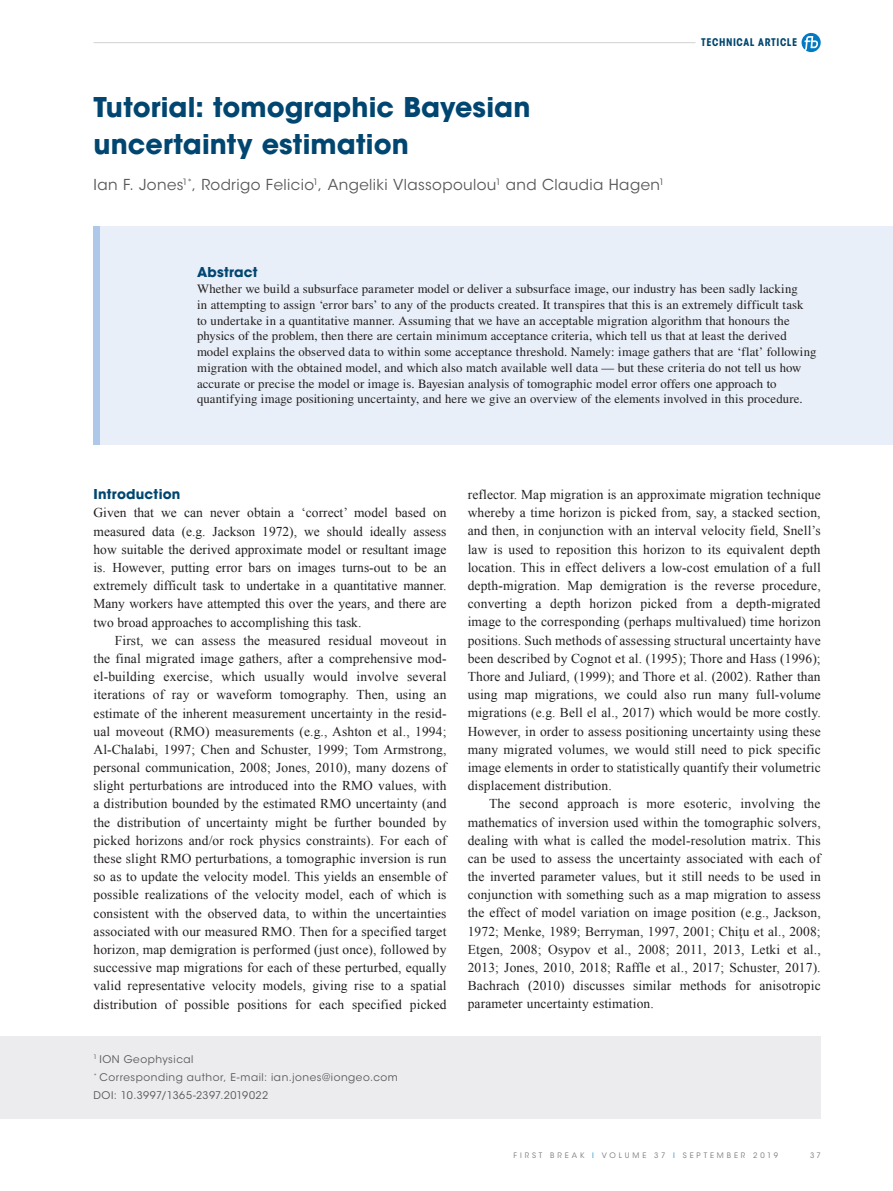
<style>
.page{position:relative;width:893px;height:1191px;background:#fff}
.page>*{position:absolute;margin:0;border:0;box-sizing:border-box;transform-origin:0 0}
.t1{font:700 27px/36.3px "ITC Avant Garde Std";letter-spacing:.005em;color:#004670}
.t2{font:15px "ITC Avant Garde Std";letter-spacing:.025em;color:#57585a}
.t3{font:13.5px/18.1px "Times New Roman";letter-spacing:.01em;color:#231f20;text-align:justify}
.t4{font:700 13.5px "ITC Avant Garde Std";letter-spacing:.015em;color:#004670}
.t5{font:12.75px/15.8px "Times LT Std";letter-spacing:.005em;color:#231f20}
.t6{font:10.5px/18.1px "ITC Avant Garde Std";letter-spacing:.05em;color:#57585a}
.t7{font:700 condensed 10.5px "ITC Avant Garde Std";letter-spacing:.055em;color:#004670}
.t8{font:7.5px "ITC Avant Garde Std";letter-spacing:.385em;color:#787a7d}
.s1{color:#1c8acb}
</style>
<div class="page">
<hr style="left:94px;top:42px;width:601px;height:1px;background:#d1d2d4">
<svg style="left:801px;top:33px;width:20px;height:19px"></svg>
<div style="left:97px;top:226px;width:796px;height:218px;background:#e8eff8"></div>
<div style="left:94px;top:226px;width:6px;height:218px;background:#adc8e8"></div>
<div style="left:0;top:1036px;width:821px;height:82px;background:#ececee"></div>
<h1 class="t1" style="left:94px;top:89px;width:438px">Tutorial: tomographic Bayesian uncertainty estimation</h1>
<p class="t2" style="left:94px;top:175px;width:572px">Ian F. Jones<sup>1*</sup>, Rodrigo Felicio<sup>1</sup>, Angeliki Vlassopoulou<sup>1</sup> and Claudia Hagen<sup>1</sup></p>
<p class="t7" style="left:701px;top:36px;width:98px">TECHNICAL ARTICLE</p>
<p class="t4" style="left:197px;top:264px;width:62px">Abstract</p>
<p class="t5" style="left:197px;top:281px;width:621px">Whether we build a subsurface parameter model or deliver a subsurface image, our industry has been sadly lacking<br>in attempting to assign ‘error bars’ to any of the products created. It transpires that this is an extremely difficult task to undertake in a quantitative manner. Assuming that we have an acceptable migration algorithm that honours the physics of the problem, then there are certain minimum acceptance criteria, which tell us that at least the derived model explains the observed data to within some acceptance threshold. Namely: image gathers that are ‘flat’ following migration with the obtained model, and which also match available well data — but these criteria do not tell us how accurate or precise the model or image is. Bayesian analysis of tomographic model error offers one approach to quantifying image positioning uncertainty, and here we give an overview of the elements involved in this procedure.</p>
<p class="t4" style="left:94px;top:485px;width:88px">Introduction</p>
<p class="t3" style="left:94px;top:503px;width:354px">Given that we can never obtain a ‘correct’ model based on measured data (e.g. Jackson 1972), we should ideally assess how suitable the derived approximate model or resultant image is. However, putting error bars on images turns-out to be an extremely difficult task to undertake in a quantitative manner.<br>Many workers have attempted this over the years, and there are two broad approaches to accomplishing this task.</p>
<p class="t3" style="left:94px;top:631px;width:355px;text-indent:21px">First, we can assess the measured residual moveout in the final migrated image gathers, after a comprehensive mod&shy;el-building exercise, which usually would involve several iterations of ray or waveform tomography. Then, using an estimate of the inherent measurement uncertainty in the resid&shy;ual moveout (RMO) measurements (e.g., Ashton et al., 1994; Al-Chalabi, 1997; Chen and Schuster, 1999; Tom Armstrong, personal communication, 2008; Jones, 2010), many dozens of slight perturbations are introduced into the RMO values, with a distribution bounded by the estimated RMO uncertainty (and the distribution of uncertainty might be further bounded by picked horizons and/or rock physics constraints). For each of these slight RMO perturbations, a tomographic inversion is run so as to update the velocity model. This yields an ensemble of possible realizations of the velocity model, each of which is consistent with the observed data, to within the uncertainties associated with our measured RMO. Then for a specified target horizon, map demigration is performed (just once), followed by successive map migrations for each of these perturbed, equally valid representative velocity models, giving rise to a spatial distribution of possible positions for each specified picked</p>
<p class="t6" style="left:94px;top:1050px;width:306px"><sup>1</sup> ION Geophysical<br><sup>*</sup> Corresponding author, E-mail: ian.jones@iongeo.com<br>DOI: 10.3997/1365-2397.2019022</p>
<p class="t3" style="left:468px;top:485px;width:355px">reflector. Map migration is an approximate migration technique whereby a time horizon is picked from, say, a stacked section, and then, in conjunction with an interval velocity field, Snell’s law is used to reposition this horizon to its equivalent depth location. This in effect delivers a low-cost emulation of a full depth-migration. Map demigration is the reverse procedure, converting a depth horizon picked from a depth-migrated image to the corresponding (perhaps multivalued) time horizon positions. Such methods of assessing structural uncertainty have been described by Cognot et al. (1995); Thore and Hass (1996); Thore and Juliard, (1999); and Thore et al. (2002). Rather than using map migrations, we could also run many full-volume migrations (e.g. Bell el al., 2017) which would be more costly.<br>However, in order to assess positioning uncertainty using these many migrated volumes, we would still need to pick specific image elements in order to statistically quantify their volumetric displacement distribution.</p>
<p class="t3" style="left:468px;top:794px;width:355px;text-indent:21px">The second approach is more esoteric, involving the mathematics of inversion used within the tomographic solvers, dealing with what is called the model-resolution matrix. This can be used to assess the uncertainty associated with each of the inverted parameter values, but it still needs to be used in conjunction with something such as a map migration to assess the effect of model variation on image position (e.g., Jackson, 1972; Menke, 1989; Berryman, 1997, 2001; Chiţu et al., 2008; Etgen, 2008; Osypov et al., 2008; 2011, 2013, Letki et al., 2013; Jones, 2010, 2018; Raffle et al., 2017; Schuster, 2017).<br>Bachrach (2010) discusses similar methods for anisotropic parameter uncertainty estimation.</p>
<p class="t8" style="left:514px;top:1151px;width:266px">FIRST BREAK <span class="s1">I</span> VOLUME 37 <span class="s1">I</span> SEPTEMBER 2019</p>
<p class="t8" style="left:810px;top:1151px;width:12px">3 7</p>
</div>
